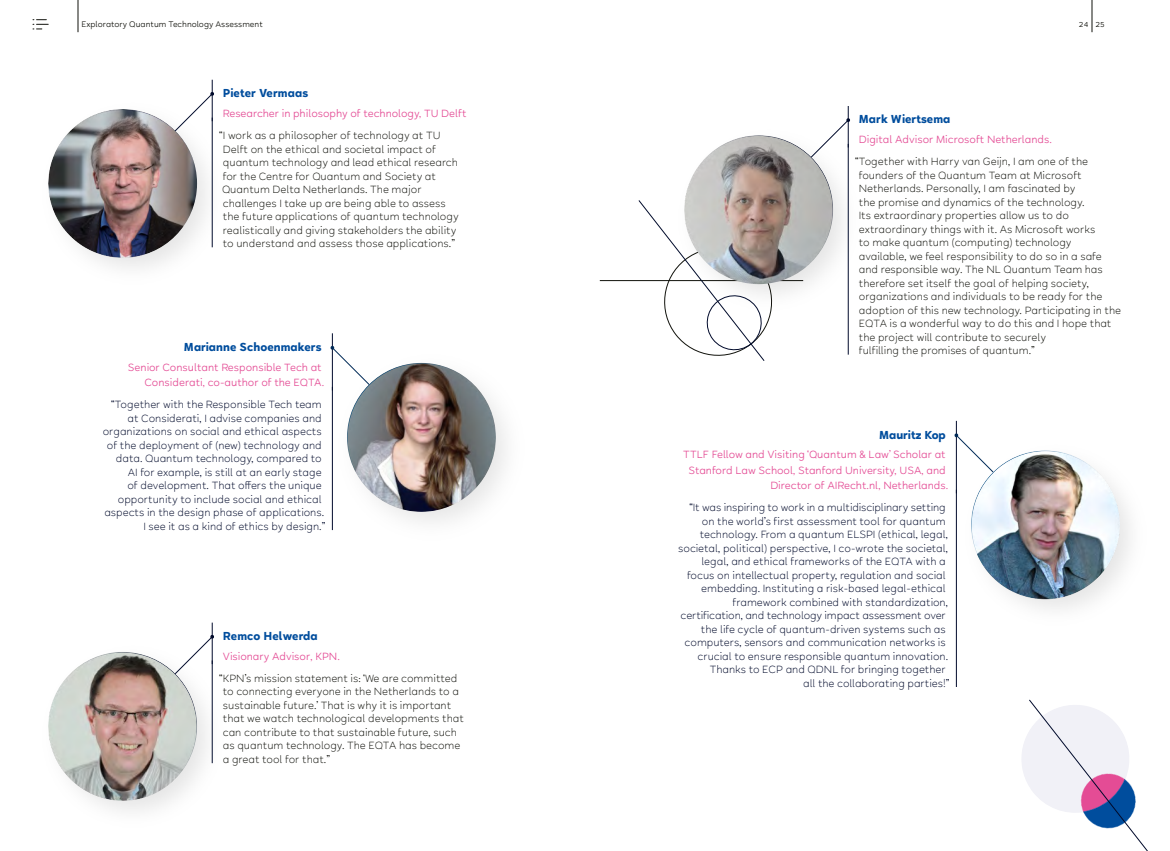
<style>
.page{position:relative;width:1170px;height:851px;background:#fff}
.page>*{position:absolute;margin:0;border:0;box-sizing:border-box;transform-origin:0 0}
.t1{font:700 12.5px "Halcyon";color:#004d9d}
.t2{font:300 11.25px/13.5px "Halcyon";color:#11120c}
.t3{font:300 11.25px "Halcyon";color:#000a2b}
.t4{font:11.25px/15.2px "Halcyon";color:#e44c95;text-align:right}
.t5{font:8.75px "Halcyon";color:#11120c}
</style>
<div class="page">
<img style="left:48px;top:109px;width:165px;height:159px">
<img style="left:393px;top:411px;width:113px;height:111px">
<img style="left:95px;top:800px;width:76px;height:11px">
<hr style="left:599px;top:280px;width:204px;height:1px;background:#11120c">
<hr style="left:1091px;top:0;width:1px;height:32px;background:#11120c">
<hr style="left:78px;top:0;width:1px;height:32px;background:#11120c">
<svg style="left:33px;top:19px;width:15px;height:10px"></svg>
<hr style="left:332px;top:333px;width:1px;height:57px;background:#000a2b">
<hr style="left:332px;top:387px;width:1px;height:143px;background:#000a2b">
<img style="left:330px;top:345px;width:166px;height:166px">
<hr style="left:955px;top:421px;width:1px;height:72px;background:#000a2b">
<hr style="left:955px;top:489px;width:1px;height:198px;background:#000a2b">
<img style="left:954px;top:433px;width:165px;height:166px">
<hr style="left:847px;top:106px;width:1px;height:41px;background:#000a2b">
<svg style="left:638px;top:118px;width:212px;height:243px"></svg>
<hr style="left:212px;top:80px;width:1px;height:41px;background:#000a2b">
<hr style="left:212px;top:118px;width:1px;height:129px;background:#000a2b">
<svg style="left:131px;top:92px;width:83px;height:93px"></svg>
<img style="left:48px;top:109px;width:149px;height:149px;border-radius:50%">
<hr style="left:212px;top:622px;width:1px;height:42px;background:#000a2b">
<svg style="left:48px;top:634px;width:166px;height:166px"></svg>
<svg style="left:1022px;top:699px;width:125px;height:151px"></svg>
<p class="t5" style="left:81px;top:21px;width:183px">Exploratory Quantum Technology Assessment</p>
<p class="t5" style="left:1078px;top:21px;width:27px">24 25</p>
<p class="t1" style="left:223px;top:88px;width:87px">Pieter Vermaas</p>
<p class="t4" style="left:223px;top:107px;width:245px">Researcher in philosophy of technology, TU Delft</p>
<p class="t2" style="left:219px;top:130px;width:241px">“I work as a philosopher of technology at TU Delft on the ethical and societal impact of quantum technology and lead ethical research for the Centre for Quantum and Society at Quantum Delta Netherlands. The major challenges I take up are being able to assess the future applications of quantum technology realistically and giving stakeholders the ability to understand and assess those applications.”</p>
<p class="t1" style="left:184px;top:342px;width:139px">Marianne Schoenmakers</p>
<p class="t4" style="left:128px;top:361px;width:198px">Senior Consultant Responsible Tech at<br>Considerati, co-author of the EQTA.</p>
<p class="t3" style="left:111px;top:400px;width:212px">“Together with the Responsible Tech team</p>
<p class="t3" style="left:128px;top:413px;width:196px">at Considerati, I advise companies and</p>
<p class="t3" style="left:103px;top:427px;width:220px">organizations on social and ethical aspects</p>
<p class="t3" style="left:107px;top:440px;width:216px">of the deployment of (new) technology and</p>
<p class="t3" style="left:116px;top:454px;width:207px">data. Quantum technology, compared to</p>
<p class="t3" style="left:128px;top:467px;width:195px">AI for example, is still at an early stage</p>
<p class="t3" style="left:127px;top:481px;width:196px">of development. That offers the unique</p>
<p class="t3" style="left:118px;top:494px;width:205px">opportunity to include social and ethical</p>
<p class="t3" style="left:104px;top:508px;width:221px">aspects in the design phase of applications.</p>
<p class="t3" style="left:143px;top:521px;width:184px">I see it as a kind of ethics by design.”</p>
<p class="t1" style="left:223px;top:631px;width:96px">Remco Helwerda</p>
<p class="t4" style="left:223px;top:650px;width:118px">Visionary Advisor, KPN.</p>
<p class="t2" style="left:223px;top:673px;width:242px;text-indent:-4px">“KPN’s mission statement is: ‘We are committed to connecting everyone in the Netherlands to a sustainable future.’ That is why it is important that we watch technological developments that can contribute to that sustainable future, such as quantum technology. The EQTA has become a great tool for that.”</p>
<p class="t1" style="left:858px;top:114px;width:93px">Mark Wiertsema</p>
<p class="t4" style="left:858px;top:134px;width:194px">Digital Advisor Microsoft Netherlands.</p>
<p class="t2" style="left:858px;top:157px;width:264px;text-indent:-4px">“Together with Harry van Geijn, I am one of the founders of the Quantum Team at Microsoft Netherlands. Personally, I am fascinated by<br>the promise and dynamics of the technology.<br>Its extraordinary properties allow us to do extraordinary things with it. As Microsoft works<br>to make quantum (computing) technology available, we feel responsibility to do so in a safe and responsible way. The NL Quantum Team has therefore set itself the goal of helping society, organizations and individuals to be ready for the adoption of this new technology. Participating in the EQTA is a wonderful way to do this and I hope that the project will contribute to securely<br>fulfilling the promises of quantum.”</p>
<p class="t1" style="left:878px;top:429px;width:68px">Mauritz Kop</p>
<p class="t4" style="left:683px;top:449px;width:266px">TTLF Fellow and Visiting ‘Quantum &amp; Law’ Scholar at<br>Stanford Law School, Stanford University, USA, and<br>Director of AIRecht.nl, Netherlands.</p>
<p class="t3" style="left:689px;top:503px;width:258px">“It was inspiring to work in a multidisciplinary setting</p>
<p class="t3" style="left:701px;top:516px;width:245px">on the world’s first assessment tool for quantum</p>
<p class="t3" style="left:699px;top:530px;width:250px">technology. From a quantum ELSPI (ethical, legal,</p>
<p class="t3" style="left:678px;top:543px;width:271px">societal, political) perspective, I co-wrote the societal,</p>
<p class="t3" style="left:701px;top:557px;width:246px">legal, and ethical frameworks of the EQTA with a</p>
<p class="t3" style="left:687px;top:570px;width:260px">focus on intellectual property, regulation and social</p>
<p class="t3" style="left:701px;top:584px;width:246px">embedding. Instituting a risk-based legal-ethical</p>
<p class="t3" style="left:732px;top:597px;width:217px">framework combined with standardization,</p>
<p class="t3" style="left:680px;top:611px;width:266px">certification, and technology impact assessment over</p>
<p class="t3" style="left:700px;top:624px;width:246px">the life cycle of quantum-driven systems such as</p>
<p class="t3" style="left:684px;top:638px;width:263px">computers, sensors and communication networks is</p>
<p class="t3" style="left:697px;top:651px;width:252px">crucial to ensure responsible quantum innovation.</p>
<p class="t3" style="left:709px;top:665px;width:237px">Thanks to ECP and QDNL for bringing together</p>
<p class="t3" style="left:803px;top:678px;width:148px">all the collaborating parties!”</p>
</div>
